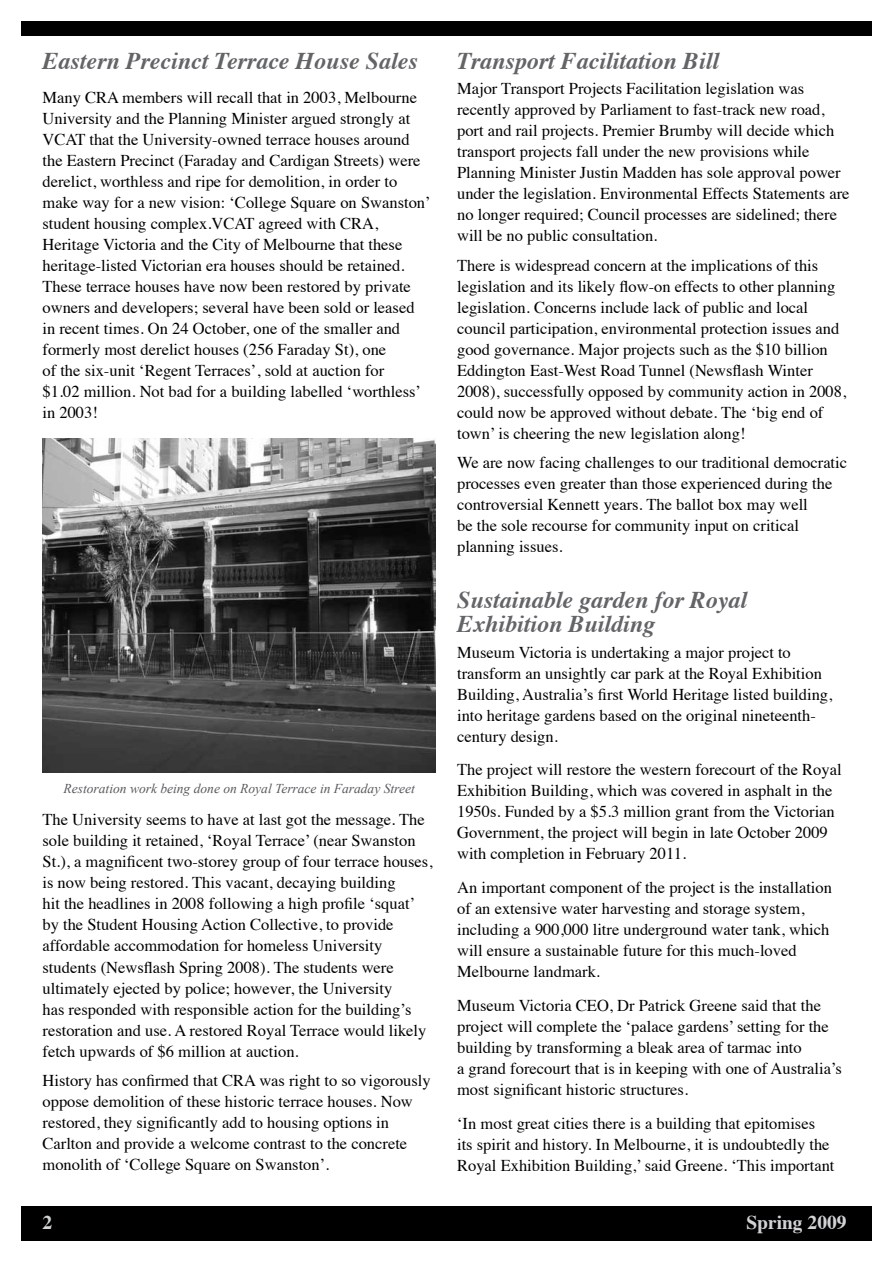
<style>
.page{position:relative;width:893px;height:1263px;background:#fff}
.page>*{position:absolute;margin:0;border:0;box-sizing:border-box;transform-origin:0 0}
.t1{font:italic 700 24px/24px "Times";color:#636466}
.t2{font:700 19.5px "Times";color:#d1d3d4}
.t3{font:16.5px/21px "Times";color:#000}
.t4{font:italic 13.5px "Times New Roman";color:#58595b}
</style>
<div class="page">
<div style="left:21px;top:1206px;width:851px;height:35px;background:#000"></div>
<div style="left:21px;top:21px;width:851px;height:15px;background:#000"></div>
<img style="left:43px;top:438px;width:393px;height:334px">
<h1 class="t1" style="left:43px;top:47px;width:377px">Eastern Precinct Terrace House Sales</h1>
<p class="t3" style="left:43px;top:85px;width:390px">Many CRA members will recall that in 2003, Melbourne University and the Planning Minister argued strongly at VCAT that the University-owned terrace houses around the Eastern Precinct (Faraday and Cardigan Streets) were derelict, worthless and ripe for demolition, in order to make way for a new vision: ‘College Square on Swanston’ student housing complex.VCAT agreed with CRA, Heritage Victoria and the City of Melbourne that these heritage-listed Victorian era houses should be retained.<br>These terrace houses have now been restored by private owners and developers; several have been sold or leased in recent times. On 24 October, one of the smaller and formerly most derelict houses (256 Faraday St), one<br>of the six-unit ‘Regent Terraces’, sold at auction for<br>$1.02 million. Not bad for a building labelled ‘worthless’ in 2003!</p>
<p class="t4" style="left:64px;top:780px;width:353px">Restoration work being done on Royal Terrace in Faraday Street</p>
<p class="t3" style="left:43px;top:808px;width:391px">The University seems to have at last got the message. The sole building it retained, ‘Royal Terrace’ (near Swanston St.), a magnificent two-storey group of four terrace houses, is now being restored. This vacant, decaying building<br>hit the headlines in 2008 following a high profile ‘squat’ by the Student Housing Action Collective, to provide affordable accommodation for homeless University students (Newsflash Spring 2008). The students were ultimately ejected by police; however, the University<br>has responded with responsible action for the building’s restoration and use. A restored Royal Terrace would likely fetch upwards of $6 million at auction.</p>
<p class="t3" style="left:43px;top:1068px;width:390px">History has confirmed that CRA was right to so vigorously oppose demolition of these historic terrace houses. Now restored, they significantly add to housing options in Carlton and provide a welcome contrast to the concrete monolith of ‘College Square on Swanston’.</p>
<h1 class="t1" style="left:457px;top:47px;width:263px">Transport Facilitation Bill</h1>
<p class="t3" style="left:457px;top:77px;width:394px">Major Transport Projects Facilitation legislation was recently approved by Parliament to fast-track new road, port and rail projects. Premier Brumby will decide which transport projects fall under the new provisions while Planning Minister Justin Madden has sole approval power under the legislation. Environmental Effects Statements are no longer required; Council processes are sidelined; there will be no public consultation.</p>
<p class="t3" style="left:457px;top:253px;width:391px">There is widespread concern at the implications of this legislation and its likely flow-on effects to other planning legislation. Concerns include lack of public and local council participation, environmental protection issues and good governance. Major projects such as the $10 billion Eddington East-West Road Tunnel (Newsflash Winter 2008), successfully opposed by community action in 2008, could now be approved without debate. The ‘big end of town’ is cheering the new legislation along!</p>
<p class="t3" style="left:457px;top:451px;width:391px">We are now facing challenges to our traditional democratic processes even greater than those experienced during the controversial Kennett years. The ballot box may well<br>be the sole recourse for community input on critical planning issues.</p>
<h1 class="t1" style="left:457px;top:586px;width:292px">Sustainable garden for Royal<br>Exhibition Building</h1>
<p class="t3" style="left:457px;top:640px;width:377px">Museum Victoria is undertaking a major project to transform an unsightly car park at the Royal Exhibition Building, Australia’s first World Heritage listed building, into heritage gardens based on the original nineteenth&shy;century design.</p>
<p class="t3" style="left:457px;top:758px;width:386px">The project will restore the western forecourt of the Royal Exhibition Building, which was covered in asphalt in the 1950s. Funded by a $5.3 million grant from the Victorian Government, the project will begin in late October 2009 with completion in February 2011.</p>
<p class="t3" style="left:457px;top:876px;width:376px">An important component of the project is the installation of an extensive water harvesting and storage system, including a 900,000 litre underground water tank, which will ensure a sustainable future for this much-loved Melbourne landmark.</p>
<p class="t3" style="left:457px;top:993px;width:386px">Museum Victoria CEO, Dr Patrick Greene said that the project will complete the ‘palace gardens’ setting for the building by transforming a bleak area of tarmac into<br>a grand forecourt that is in keeping with one of Australia’s most significant historic structures.</p>
<p class="t3" style="left:457px;top:1111px;width:379px">‘In most great cities there is a building that epitomises its spirit and history. In Melbourne, it is undoubtedly the<br>Royal Exhibition Building,’ said Greene. ‘This important</p>
<p class="t2" style="left:43px;top:1204px;width:11px">2</p>
<p class="t2" style="left:746px;top:1204px;width:102px">Spring 2009</p>
</div>
